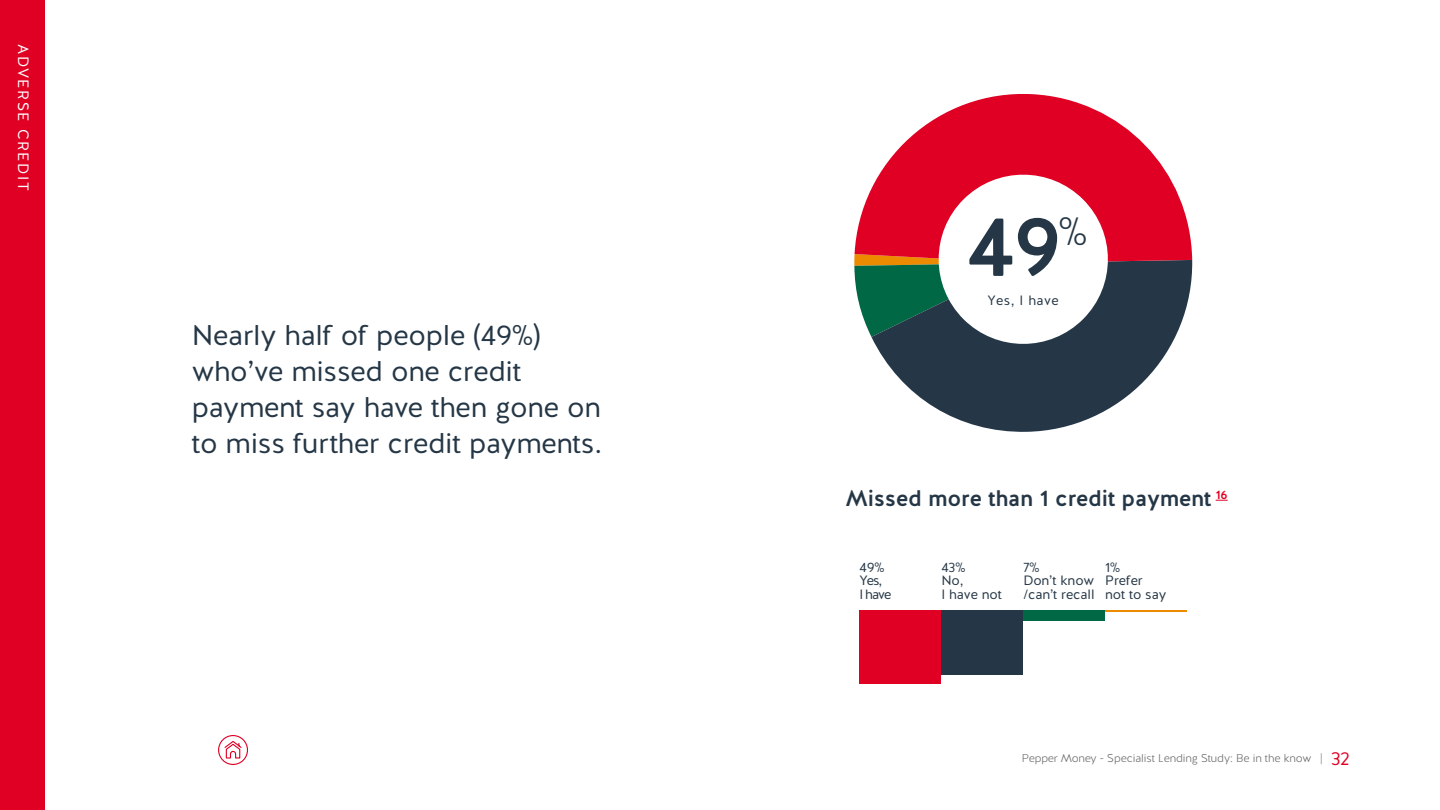
<style>
.page{position:relative;width:1440px;height:810px;background:#fff}
.page>*{position:absolute;margin:0;border:0;box-sizing:border-box;transform-origin:0 0}
.t1{font:500 84.6px "Halis R";color:#253746}
.t2{font:28.5px/36px "Halis R";letter-spacing:-.01em;color:#253746}
.t3{font:500 22.58px "Halis R";letter-spacing:-.01em;color:#253746}
.t4{font:15px "Halis R";letter-spacing:.1em;color:#fff}
.t5{font:13.5px/13.6px "Halis R";letter-spacing:-.01em;color:#253746}
.t6{font:13.5px/13.6px "Halis R";letter-spacing:-.08em;color:#253746}
.t7{font:500 12.23px "Halis R";color:#df0024}
.t8{font:300 11.25px "Halis R";letter-spacing:-.01em;color:#666}
.s1{font-weight:400;font-size:18.75px;color:#df0024}
</style>
<div class="page">
<svg style="left:879px;top:260px;width:314px;height:172px;fill:#253746"></svg>
<svg style="left:885px;top:94px;width:307px;height:169px;fill:#df0024"></svg>
<svg style="left:854px;top:166px;width:262px;height:186px"></svg>
<div style="left:860px;top:610px;width:81px;height:74px;background:#df0024"></div>
<div style="left:941px;top:610px;width:82px;height:65px;background:#253746"></div>
<div style="left:1023px;top:610px;width:82px;height:11px;background:#006845"></div>
<hr style="left:1105px;top:610px;width:82px;height:2px;background:#ed8b00">
<div style="left:0;top:0;width:45px;height:810px;background:#df0024"></div>
<div style="left:218px;top:735px;width:30px;height:30px;border:1px solid #df0024;border-radius:50%"></div>
<svg style="left:223px;top:740px;width:20px;height:25px"></svg>
<svg style="left:1216px;top:500px;width:12px;height:1px"></svg>
<p class="t4" style="left:33px;top:44px;width:148px;rotate:90deg">ADVERSE CREDIT</p>
<p class="t2" style="left:192px;top:318px;width:412px">Nearly half of people (49%) who’ve missed one credit payment say have then gone on to miss further credit payments.</p>
<h1 class="t1" style="left:967px;top:192px;width:122px">49<sup>%</sup></h1>
<p class="t5" style="left:987px;top:294px;width:73px">Yes, I have</p>
<p class="t3" style="left:845px;top:484px;width:368px">Missed more than 1 credit payment</p>
<p class="t7" style="left:1216px;top:487px;width:13px">16</p>
<p class="t6" style="left:860px;top:560px;width:33px">49%<br>Yes,<br>I have</p>
<p class="t5" style="left:941px;top:560px;width:62px">43%<br>No,<br>I have not</p>
<p class="t5" style="left:1023px;top:560px;width:73px">7%<br>Don’t know /can’t recall</p>
<p class="t5" style="left:1105px;top:560px;width:63px">1%<br>Prefer<br>not to say</p>
<p class="t8" style="left:1022px;top:751px;width:330px">Pepper Money - Specialist Lending Study: Be in the know | <span class="s1">32</span></p>
</div>
